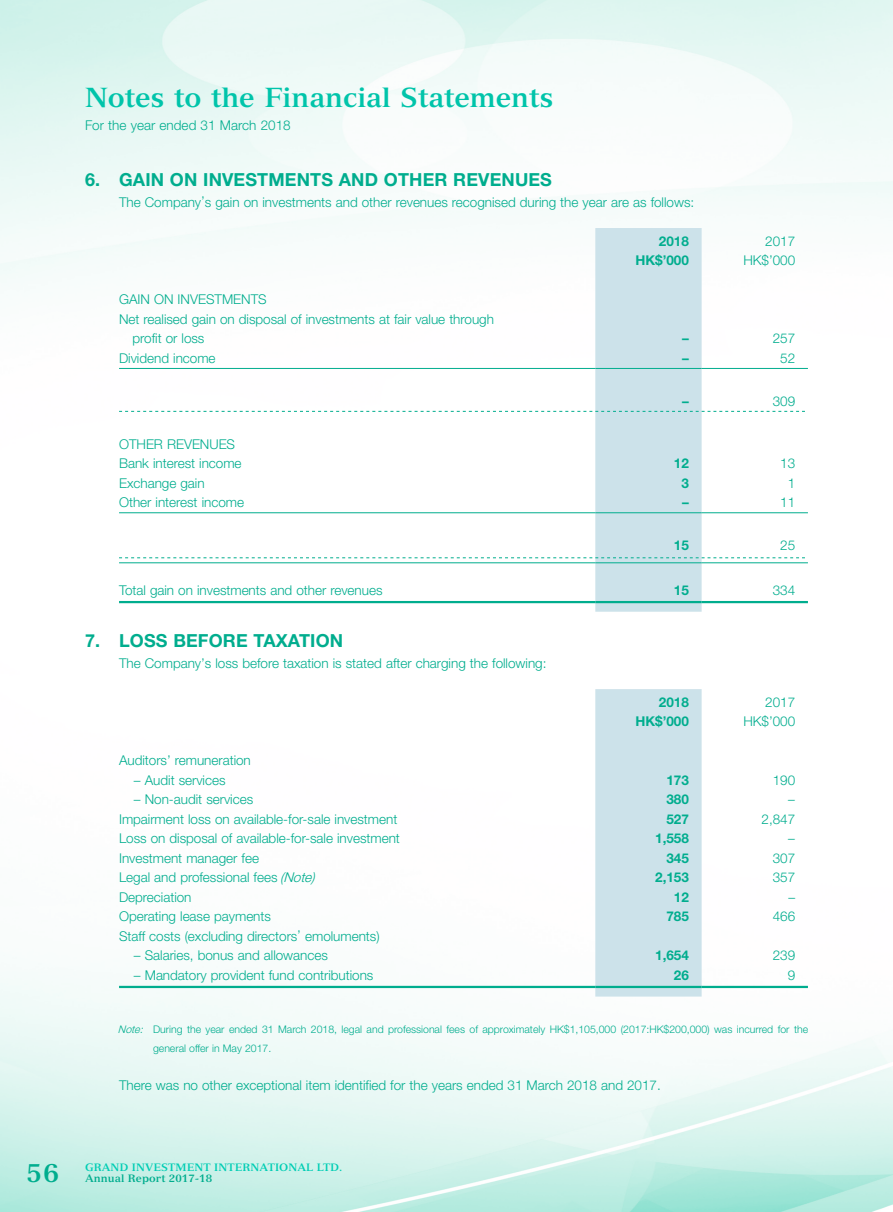
<style>
.page{position:relative;width:893px;height:1212px;background:#fff}
.page>*{position:absolute;margin:0;border:0;box-sizing:border-box;transform-origin:0 0}
.t1{font:700 27px "Versailles LT Std";letter-spacing:-.005em;color:#00c4aa}
.t2{font:700 25.5px "Versailles LT Std";color:#00ad8e}
.t3{font:700 18px "Helvetica Neue LT Std";letter-spacing:.01em;color:#00ad8e}
.t4{font:300 13.5px/19.5px "Helvetica Neue LT Std";color:#00ad8e}
.t5{font:700 13.5px "Helvetica Neue LT Std";color:#00ad8e}
.t6{font:italic 300 13.5px "Helvetica Neue LT Std";color:#00ad8e}
.t7{font:300 10.5px/19.5px "Helvetica Neue LT Std";color:#00ad8e}
.t8{font:700 10.5px "Versailles LT Std";letter-spacing:.005em;color:#00cdb4}
.t9{font:700 10.5px "Versailles LT Std";letter-spacing:.005em;color:#00ad8e}
.s1{font-style:italic}
</style>
<div class="page">
<hr style="left:702px;top:368px;width:106px;height:1px;background:#00ad8e">
<hr style="left:702px;top:512px;width:106px;height:1px;background:#00ad8e">
<svg style="left:119px;top:228px;width:686px;height:384px"></svg>
<hr style="left:702px;top:562px;width:106px;height:1px;background:#00ad8e">
<hr style="left:119px;top:601px;width:476px;height:2px;background:#00ad8e">
<hr style="left:595px;top:601px;width:107px;height:2px;background:#00ad8e">
<hr style="left:702px;top:601px;width:106px;height:2px;background:#00ad8e">
<div style="left:595px;top:689px;width:107px;height:307px;background:#cce2ea"></div>
<hr style="left:119px;top:986px;width:476px;height:2px;background:#00ad8e">
<hr style="left:595px;top:986px;width:107px;height:2px;background:#00ad8e">
<hr style="left:702px;top:986px;width:106px;height:2px;background:#00ad8e">
<h1 class="t1" style="left:85px;top:81px;width:470px">Notes to the Financial Statements</h1>
<p class="t4" style="left:85px;top:115px;width:207px">For the year ended 31 March 2018</p>
<h3 class="t3" style="left:85px;top:169px;width:468px">6. GAIN ON INVESTMENTS AND OTHER REVENUES</h3>
<p class="t4" style="left:119px;top:192px;width:577px">The Company’s gain on investments and other revenues recognised during the year are as follows:</p>
<p class="t5" style="left:659px;top:233px;width:31px">2018</p>
<p class="t4" style="left:765px;top:231px;width:31px">2017</p>
<p class="t5" style="left:635px;top:252px;width:55px">HK$’000</p>
<p class="t4" style="left:743px;top:250px;width:53px">HK$’000</p>
<p class="t4" style="left:119px;top:289px;width:149px">GAIN ON INVESTMENTS</p>
<p class="t4" style="left:119px;top:309px;width:376px">Net realised gain on disposal of investments at fair value through</p>
<p class="t4" style="left:133px;top:328px;width:73px">profit or loss</p>
<p class="t5" style="left:682px;top:330px;width:8px">–</p>
<p class="t4" style="left:773px;top:328px;width:24px">257</p>
<p class="t4" style="left:119px;top:348px;width:98px">Dividend income</p>
<p class="t5" style="left:682px;top:350px;width:8px">–</p>
<p class="t4" style="left:780px;top:348px;width:16px">52</p>
<p class="t5" style="left:682px;top:393px;width:8px">–</p>
<p class="t4" style="left:773px;top:391px;width:24px">309</p>
<p class="t4" style="left:119px;top:434px;width:124px">OTHER REVENUES<br>Bank interest income</p>
<p class="t5" style="left:674px;top:455px;width:16px">12</p>
<p class="t4" style="left:780px;top:453px;width:16px">13</p>
<p class="t4" style="left:119px;top:473px;width:87px">Exchange gain</p>
<p class="t5" style="left:681px;top:474px;width:9px">3</p>
<p class="t4" style="left:788px;top:473px;width:9px">1</p>
<p class="t4" style="left:119px;top:492px;width:126px">Other interest income</p>
<p class="t5" style="left:682px;top:494px;width:8px">–</p>
<p class="t4" style="left:780px;top:492px;width:16px">11</p>
<p class="t5" style="left:674px;top:537px;width:16px">15</p>
<p class="t4" style="left:780px;top:535px;width:16px">25</p>
<p class="t4" style="left:119px;top:580px;width:265px">Total gain on investments and other revenues</p>
<p class="t5" style="left:674px;top:582px;width:16px">15</p>
<p class="t4" style="left:773px;top:580px;width:24px">334</p>
<h3 class="t3" style="left:85px;top:630px;width:260px">7. LOSS BEFORE TAXATION</h3>
<p class="t4" style="left:119px;top:653px;width:429px">The Company’s loss before taxation is stated after charging the following:</p>
<p class="t5" style="left:659px;top:694px;width:31px">2018</p>
<p class="t4" style="left:765px;top:692px;width:31px">2017</p>
<p class="t5" style="left:635px;top:713px;width:55px">HK$’000</p>
<p class="t4" style="left:743px;top:711px;width:53px">HK$’000</p>
<p class="t4" style="left:119px;top:750px;width:133px">Auditors’ remuneration</p>
<p class="t4" style="left:134px;top:770px;width:93px">– Audit services</p>
<p class="t5" style="left:666px;top:772px;width:24px">173</p>
<p class="t4" style="left:773px;top:770px;width:24px">190</p>
<p class="t4" style="left:134px;top:789px;width:121px">– Non-audit services</p>
<p class="t5" style="left:666px;top:791px;width:24px">380</p>
<p class="t6" style="left:787px;top:791px;width:13px">–</p>
<p class="t4" style="left:119px;top:809px;width:280px">Impairment loss on available-for-sale investment</p>
<p class="t5" style="left:666px;top:811px;width:24px">527</p>
<p class="t4" style="left:761px;top:809px;width:35px">2,847</p>
<p class="t4" style="left:119px;top:828px;width:282px">Loss on disposal of available-for-sale investment</p>
<p class="t5" style="left:655px;top:830px;width:35px">1,558</p>
<p class="t6" style="left:787px;top:830px;width:13px">–</p>
<p class="t4" style="left:119px;top:848px;width:141px">Investment manager fee</p>
<p class="t5" style="left:666px;top:850px;width:24px">345</p>
<p class="t4" style="left:773px;top:848px;width:24px">307</p>
<p class="t4" style="left:119px;top:867px;width:198px">Legal and professional fees <span class="s1">(Note)</span></p>
<p class="t5" style="left:655px;top:869px;width:35px">2,153</p>
<p class="t4" style="left:773px;top:867px;width:24px">357</p>
<p class="t4" style="left:119px;top:887px;width:74px">Depreciation</p>
<p class="t5" style="left:674px;top:889px;width:16px">12</p>
<p class="t4" style="left:788px;top:887px;width:8px">–</p>
<p class="t4" style="left:119px;top:906px;width:153px">Operating lease payments</p>
<p class="t5" style="left:666px;top:908px;width:24px">785</p>
<p class="t4" style="left:773px;top:906px;width:24px">466</p>
<p class="t4" style="left:119px;top:926px;width:262px">Staff costs (excluding directors’ emoluments)</p>
<p class="t4" style="left:134px;top:945px;width:195px">– Salaries, bonus and allowances</p>
<p class="t5" style="left:655px;top:947px;width:35px">1,654</p>
<p class="t4" style="left:773px;top:945px;width:24px">239</p>
<p class="t4" style="left:134px;top:965px;width:241px">– Mandatory provident fund contributions</p>
<p class="t5" style="left:674px;top:967px;width:16px">26</p>
<p class="t4" style="left:788px;top:965px;width:9px">9</p>
<p class="t7" style="left:153px;top:1019px;width:657px;text-indent:-35px"><span class="s1">Note:</span> During the year ended 31 March 2018, legal and professional fees of approximately HK$1,105,000 (2017:HK$200,000) was incurred for the general offer in May 2017.</p>
<p class="t4" style="left:119px;top:1075px;width:543px">There was no other exceptional item identified for the years ended 31 March 2018 and 2017.</p>
<h2 class="t2" style="left:27px;top:1157px;width:34px">56</h2>
<p class="t8" style="left:85px;top:1161px;width:259px">GRAND INVESTMENT INTERNATIONAL LTD.</p>
<p class="t9" style="left:85px;top:1171px;width:129px">Annual Report 2017-18</p>
</div>
